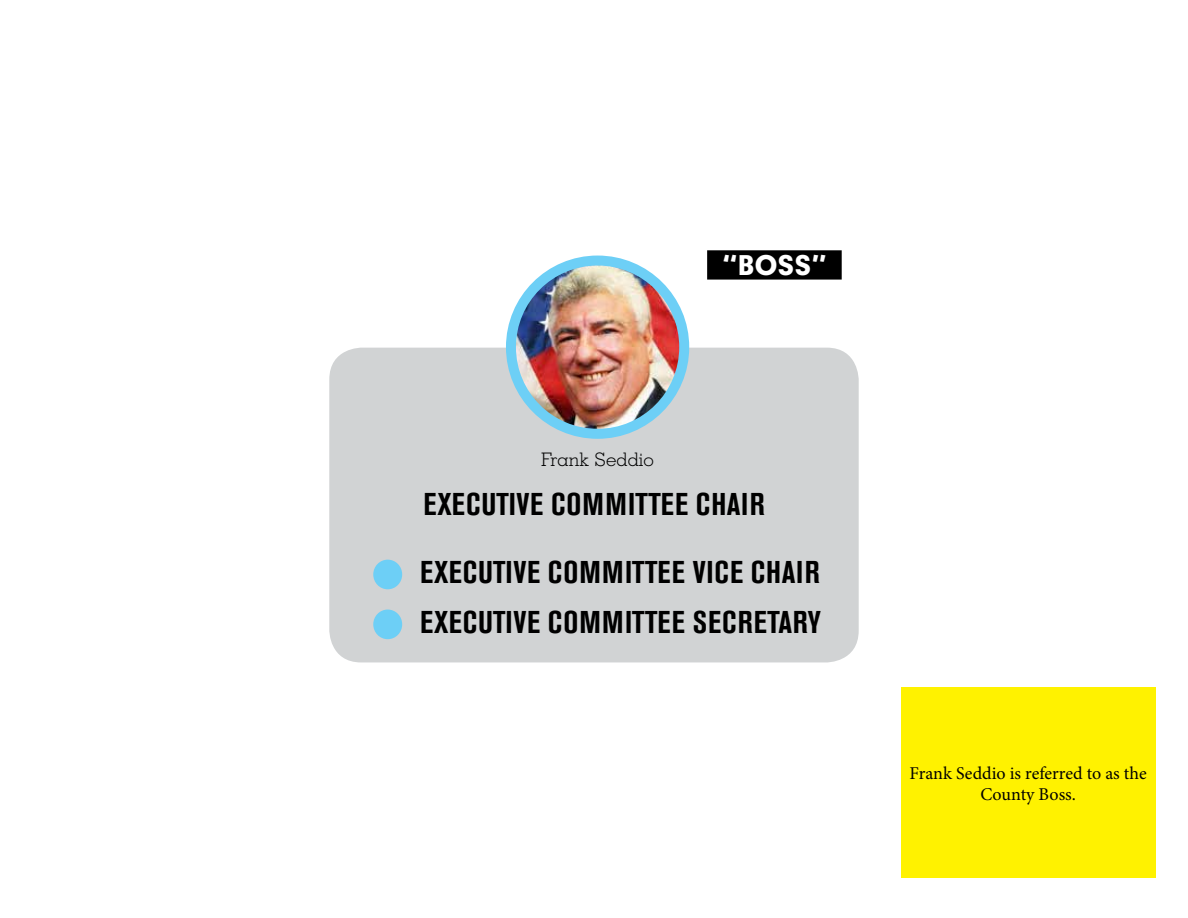
<style>
.page{position:relative;width:1188px;height:918px;background:#fff}
.page>*{position:absolute;margin:0;border:0;box-sizing:border-box;transform-origin:0 0}
.t1{font:700 condensed 31.2px/49.9px "Akzidenz Grotesk BE";letter-spacing:.02em;color:#000}
.t2{font:25.95px "Geometric 706 BT Black B";color:#fff}
.t3{font:300 18.6px "Geometric Slab 703 BT";color:#000}
.t4{font:18px/21.6px "Minion Pro";color:#000;text-align:center}
</style>
<div class="page">
<div style="left:329px;top:348px;width:530px;height:314px;background:#d1d3d4;border-radius:32px"></div>
<img style="left:511px;top:261px;width:173px;height:173px;border-radius:87px">
<div style="left:506px;top:256px;width:183px;height:183px;border:10px solid #6dcff6;border-radius:50%"></div>
<div style="left:375px;top:561px;width:26px;height:27px;background:#6dcff6;border-radius:50%"></div>
<div style="left:373px;top:560px;width:29px;height:29px;border:3px solid #6dcff6;border-radius:50%"></div>
<div style="left:375px;top:611px;width:26px;height:27px;background:#6dcff6;border-radius:50%"></div>
<div style="left:373px;top:610px;width:29px;height:29px;border:3px solid #6dcff6;border-radius:50%"></div>
<div style="left:707px;top:250px;width:135px;height:30px;background:#000"></div>
<div style="left:901px;top:688px;width:255px;height:190px;background:#fff200"></div>
<p class="t2" style="left:722px;top:247px;width:106px">“BOSS”</p>
<p class="t3" style="left:541px;top:448px;width:114px">Frank Seddio</p>
<p class="t1" style="left:423px;top:479px;width:343px">EXECUTIVE COMMITTEE CHAIR</p>
<p class="t1" style="left:420px;top:548px;width:402px">EXECUTIVE COMMITTEE VICE CHAIR<br>EXECUTIVE COMMITTEE SECRETARY</p>
<p class="t4" style="left:910px;top:762px;width:239px">Frank Seddio is referred to as the<br>County Boss.</p>
</div>
